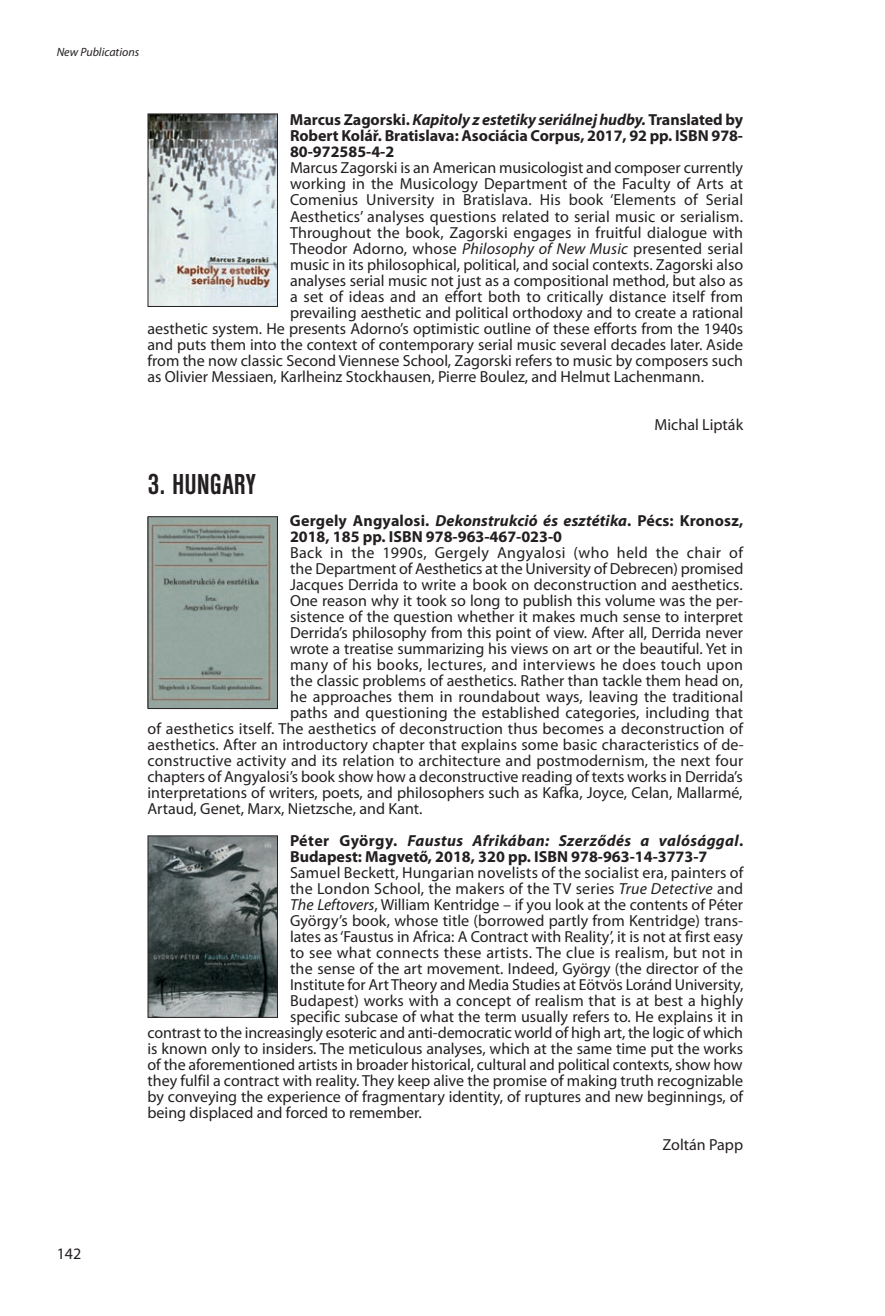
<style>
.page{position:relative;width:885px;height:1316px;background:#fff}
.page>*{position:absolute;margin:0;border:0;box-sizing:border-box;transform-origin:0 0}
.t1{font:700 condensed 30px "Nimbus Sans DCE";color:#231f20}
.t2{font:16px "Myriad Pro";color:#231f20}
.t3{font:700 16px/16px "Myriad Pro";color:#231f20}
.t4{font:16px "Myriad Pro";letter-spacing:.025em;color:#231f20}
.t5{font:16px "Myriad Pro";letter-spacing:.02em;color:#231f20}
.t6{font:italic 12px "Myriad Pro";color:#231f20}
.s1{font-style:italic}
</style>
<div class="page">
<img style="left:149px;top:115px;width:127px;height:190px">
<div style="left:147px;top:113px;width:131px;height:194px;border:1px solid #231f20"></div>
<img style="left:149px;top:518px;width:127px;height:189px">
<div style="left:147px;top:516px;width:131px;height:193px;border:1px solid #231f20"></div>
<img style="left:149px;top:837px;width:127px;height:178px">
<div style="left:147px;top:835px;width:131px;height:182px;border:1px solid #231f20"></div>
<p class="t6" style="left:57px;top:47px;width:84px">New Publications</p>
<p class="t3" style="left:290px;top:113px;width:454px;text-align:justify">Marcus Zagorski. <span class="s1">Kapitoly z estetiky seriálnej hudby.</span> Translated by Robert Kolář. Bratislava: Asociácia Corpus, 2017, 92 pp. ISBN 978- 80-972585-4-2</p>
<p class="t2" style="left:290px;top:162px;width:454px">Marcus Zagorski is an American musicologist and composer currently</p>
<p class="t2" style="left:290px;top:178px;width:454px">working in the Musicology Department of the Faculty of Arts at</p>
<p class="t2" style="left:290px;top:194px;width:454px">Comenius University in Bratislava. His book ‘Elements of Serial</p>
<p class="t2" style="left:290px;top:210px;width:454px">Aesthetics’ analyses questions related to serial music or serialism.</p>
<p class="t2" style="left:290px;top:226px;width:454px">Throughout the book, Zagorski engages in fruitful dialogue with</p>
<p class="t2" style="left:290px;top:242px;width:454px">Theodor Adorno, whose <span class="s1">Philosophy of New Music</span> presented serial</p>
<p class="t2" style="left:290px;top:258px;width:454px">music in its philosophical, political, and social contexts. Zagorski also</p>
<p class="t2" style="left:290px;top:274px;width:454px">analyses serial music not just as a compositional method, but also as</p>
<p class="t2" style="left:290px;top:290px;width:454px">a set of ideas and an effort both to critically distance itself from</p>
<p class="t2" style="left:290px;top:306px;width:454px">prevailing aesthetic and political orthodoxy and to create a rational</p>
<p class="t2" style="left:147px;top:322px;width:597px">aesthetic system. He presents Adorno’s optimistic outline of these efforts from the 1940s</p>
<p class="t2" style="left:147px;top:338px;width:597px">and puts them into the context of contemporary serial music several decades later. Aside</p>
<p class="t2" style="left:147px;top:354px;width:597px">from the now classic Second Viennese School, Zagorski refers to music by composers such</p>
<p class="t2" style="left:147px;top:370px;width:558px">as Olivier Messiaen, Karlheinz Stockhausen, Pierre Boulez, and Helmut Lachenmann.</p>
<p class="t2" style="left:654px;top:418px;width:90px">Michal Lipták</p>
<h1 class="t1" style="left:147px;top:465px;width:110px">3. HUNGARY</h1>
<p class="t3" style="left:290px;top:513px;width:454px">Gergely Angyalosi. <span class="s1">Dekonstrukció és esztétika</span>. Pécs: Kronosz,<br>2018, 185 pp. ISBN 978-963-467-023-0</p>
<p class="t4" style="left:290px;top:546px;width:454px">Back in the 1990s, Gergely Angyalosi (who held the chair of</p>
<p class="t2" style="left:290px;top:562px;width:455px">the Department of Aesthetics at the University of Debrecen) promised</p>
<p class="t2" style="left:290px;top:578px;width:454px">Jacques Derrida to write a book on deconstruction and aesthetics.</p>
<p class="t2" style="left:290px;top:594px;width:454px">One reason why it took so long to publish this volume was the per -</p>
<p class="t2" style="left:290px;top:610px;width:454px">sistence of the question whether it makes much sense to interpret</p>
<p class="t2" style="left:290px;top:626px;width:454px">Derrida’s philosophy from this point of view. After all, Derrida never</p>
<p class="t2" style="left:290px;top:642px;width:454px">wrote a treatise summarizing his views on art or the beautiful. Yet in</p>
<p class="t4" style="left:290px;top:658px;width:454px">many of his books, lectures, and interviews he does touch upon</p>
<p class="t2" style="left:290px;top:674px;width:454px">the classic problems of aesthetics. Rather than tackle them head on,</p>
<p class="t2" style="left:290px;top:690px;width:454px">he approaches them in roundabout ways, leaving the traditional</p>
<p class="t2" style="left:290px;top:706px;width:454px">paths and questioning the established categories, including that</p>
<p class="t2" style="left:147px;top:722px;width:597px">of aesthetics itself. The aesthetics of deconstruction thus becomes a deconstruction of</p>
<p class="t2" style="left:147px;top:738px;width:597px">aesthetics. After an introductory chapter that explains some basic characteristics of de -</p>
<p class="t2" style="left:147px;top:754px;width:597px">constructive activity and its relation to architecture and postmodernism, the next four</p>
<p class="t2" style="left:147px;top:770px;width:596px">chapters of Angyalosi’s book show how a deconstructive reading of texts works in Derrida’s</p>
<p class="t2" style="left:147px;top:786px;width:596px">interpretations of writers, poets, and philosophers such as Kafka, Joyce, Celan, Mallarmé,</p>
<p class="t2" style="left:147px;top:802px;width:276px">Artaud, Genet, Marx, Nietzsche, and Kant.</p>
<p class="t3" style="left:290px;top:833px;width:454px">Péter György. <span class="s1">Faustus Afrikában: Szerződés a valósággal</span>.<br>Budapest: Magvető, 2018, 320 pp. ISBN 978-963-14-3773-7</p>
<p class="t2" style="left:290px;top:866px;width:455px">Samuel Beckett, Hungarian novelists of the socialist era, painters of</p>
<p class="t2" style="left:290px;top:882px;width:454px">the London School, the makers of the TV series <span class="s1">True Detective</span> and</p>
<p class="t2" style="left:290px;top:898px;width:454px"><span class="s1">The Leftovers</span>, William Kentridge – if you look at the contents of Péter</p>
<p class="t2" style="left:290px;top:914px;width:454px">György’s book, whose title (borrowed partly from Kentridge) trans -</p>
<p class="t2" style="left:290px;top:930px;width:454px">lates as ‘Faustus in Africa: A Contract with Reality’, it is not at first easy</p>
<p class="t5" style="left:290px;top:946px;width:454px">to see what connects these artists. The clue is realism, but not in</p>
<p class="t2" style="left:290px;top:962px;width:454px">the sense of the art movement. Indeed, György (the director of the</p>
<p class="t2" style="left:290px;top:978px;width:454px">Institute for Art Theory and Media Studies at Eötvös Loránd University,</p>
<p class="t2" style="left:290px;top:994px;width:454px">Budapest) works with a concept of realism that is at best a highly</p>
<p class="t2" style="left:290px;top:1010px;width:455px">specific subcase of what the term usually refers to. He explains it in</p>
<p class="t2" style="left:147px;top:1026px;width:596px">contrast to the increasingly esoteric and anti-democratic world of high art, the logic of which</p>
<p class="t2" style="left:147px;top:1042px;width:597px">is known only to insiders. The meticulous analyses, which at the same time put the works</p>
<p class="t2" style="left:147px;top:1058px;width:596px">of the aforementioned artists in broader historical, cultural and political contexts, show how</p>
<p class="t2" style="left:147px;top:1074px;width:597px">they fulfil a contract with reality. They keep alive the promise of making truth recognizable</p>
<p class="t2" style="left:147px;top:1090px;width:597px">by conveying the experience of fragmentary identity, of ruptures and new beginnings, of</p>
<p class="t2" style="left:147px;top:1106px;width:276px">being displaced and forced to remember.</p>
<p class="t2" style="left:662px;top:1138px;width:82px">Zoltán Papp</p>
<p class="t2" style="left:57px;top:1247px;width:26px">142</p>
</div>
